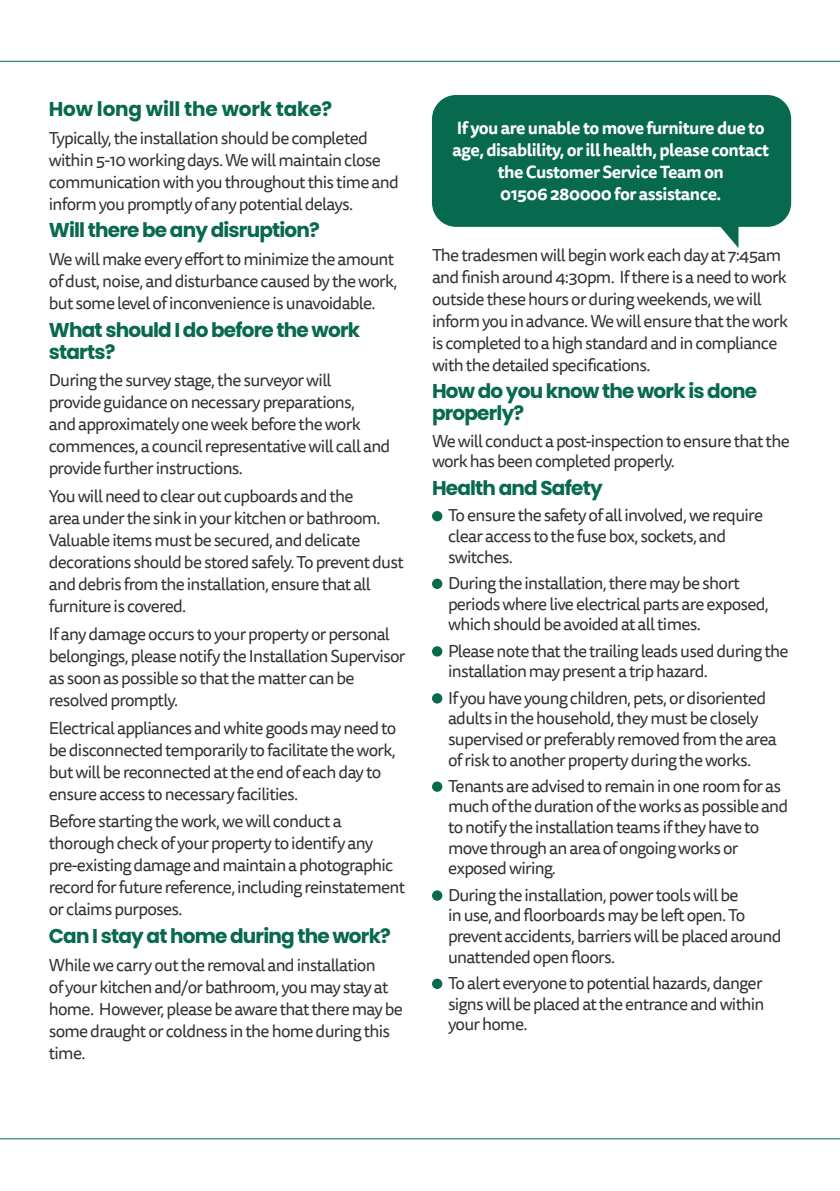
<style>
.page{position:relative;width:840px;height:1191px;background:#fff}
.page>*{position:absolute;margin:0;border:0;box-sizing:border-box;transform-origin:0 0}
.t1{font:700 20px/22px "Poppins";letter-spacing:-.04em;color:#07694d}
.t2{font:700 20px "Poppins";letter-spacing:-.01em;color:#07694d}
.t3{font:17.2px/22px "Tisa Sans Pro";letter-spacing:-.04em;color:#333}
.t4{font:700 17.2px/22px "Tisa Sans Pro";letter-spacing:-.03em;color:#fff;text-align:center}
</style>
<div class="page">
<div style="left:432px;top:511px;width:10px;height:10px;background:#07694d;border-radius:50%"></div>
<div style="left:432px;top:578px;width:10px;height:11px;background:#07694d;border-radius:50%"></div>
<div style="left:432px;top:646px;width:10px;height:10px;background:#07694d;border-radius:50%"></div>
<div style="left:432px;top:693px;width:10px;height:10px;background:#07694d;border-radius:50%"></div>
<div style="left:432px;top:781px;width:10px;height:11px;background:#07694d;border-radius:50%"></div>
<div style="left:432px;top:890px;width:10px;height:10px;background:#07694d;border-radius:50%"></div>
<div style="left:432px;top:978px;width:10px;height:11px;background:#07694d;border-radius:50%"></div>
<div style="left:432px;top:95px;width:358px;height:132px;background:#07694d;border-radius:24px"></div>
<svg style="left:682px;top:226px;width:56px;height:22px"></svg>
<hr style="left:0;top:61px;width:839px;height:1px;background:#07694d">
<hr style="left:0;top:1138px;width:839px;height:1px;background:#07694d">
<p class="t2" style="left:49px;top:97px;width:285px">How long will the work take?</p>
<p class="t3" style="left:49px;top:127px;width:351px">Typically, the installation should be completed within 5-10 working days. We will maintain close communication with you throughout this time and inform you promptly of any potential delays.</p>
<p class="t1" style="left:49px;top:219px;width:272px">Will there be any disruption?</p>
<p class="t3" style="left:49px;top:248px;width:350px">We will make every effort to minimize the amount of dust, noise, and disturbance caused by the work, but some level of inconvenience is unavoidable.</p>
<p class="t1" style="left:49px;top:319px;width:313px">What should I do before the work starts?</p>
<p class="t3" style="left:49px;top:370px;width:343px">During the survey stage, the surveyor will<br>provide guidance on necessary preparations,<br>and approximately one week before the work commences, a council representative will call and provide further instructions.</p>
<p class="t3" style="left:49px;top:485px;width:356px">You will need to clear out cupboards and the<br>area under the sink in your kitchen or bathroom.<br>Valuable items must be secured, and delicate decorations should be stored safely. To prevent dust and debris from the installation, ensure that all furniture is covered.</p>
<p class="t3" style="left:49px;top:623px;width:358px">If any damage occurs to your property or personal belongings, please notify the Installation Supervisor as soon as possible so that the matter can be resolved promptly.</p>
<p class="t3" style="left:49px;top:717px;width:349px">Electrical appliances and white goods may need to be disconnected temporarily to facilitate the work, but will be reconnected at the end of each day to ensure access to necessary facilities.</p>
<p class="t3" style="left:49px;top:810px;width:358px">Before starting the work, we will conduct a thorough check of your property to identify any pre-existing damage and maintain a photographic record for future reference, including reinstatement or claims purposes.</p>
<p class="t1" style="left:49px;top:925px;width:343px">Can I stay at home during the work?</p>
<p class="t3" style="left:49px;top:954px;width:355px">While we carry out the removal and installation<br>of your kitchen and/or bathroom, you may stay at home. However, please be aware that there may be some draught or coldness in the home during this time.</p>
<p class="t4" style="left:452px;top:117px;width:318px">If you are unable to move furniture due to age, disablility, or ill health, please contact the Customer Service Team on<br>01506 280000 for assistance.</p>
<p class="t3" style="left:432px;top:244px;width:357px">The tradesmen will begin work each day at 7:45am and finish around 4:30pm. If there is a need to work outside these hours or during weekends, we will inform you in advance. We will ensure that the work is completed to a high standard and in compliance with the detailed specifications.</p>
<p class="t1" style="left:432px;top:380px;width:326px">How do you know the work is done properly?</p>
<p class="t3" style="left:432px;top:431px;width:359px;line-height:20.6px">We will conduct a post-inspection to ensure that the work has been completed properly.</p>
<p class="t1" style="left:432px;top:477px;width:172px">Health and Safety</p>
<p class="t3" style="left:448px;top:505px;width:316px;line-height:20.6px">To ensure the safety of all involved, we require clear access to the fuse box, sockets, and switches.</p>
<p class="t3" style="left:448px;top:573px;width:322px;line-height:20.6px">During the installation, there may be short periods where live electrical parts are exposed, which should be avoided at all times.</p>
<p class="t3" style="left:448px;top:641px;width:342px;line-height:20.6px">Please note that the trailing leads used during the installation may present a trip hazard.</p>
<p class="t3" style="left:448px;top:687px;width:330px;line-height:20.6px">If you have young children, pets, or disoriented adults in the household, they must be closely supervised or preferably removed from the area of risk to another property during the works.</p>
<p class="t3" style="left:448px;top:776px;width:341px;line-height:20.6px">Tenants are advised to remain in one room for as much of the duration of the works as possible and to notify the installation teams if they have to move through an area of ongoing works or exposed wiring.</p>
<p class="t3" style="left:448px;top:885px;width:335px;line-height:20.6px">During the installation, power tools will be<br>in use, and floorboards may be left open. To prevent accidents, barriers will be placed around unattended open floors.</p>
<p class="t3" style="left:448px;top:973px;width:318px;line-height:20.6px;text-align:justify">To alert everyone to potential hazards, danger signs will be placed at the entrance and within your home.</p>
</div>
